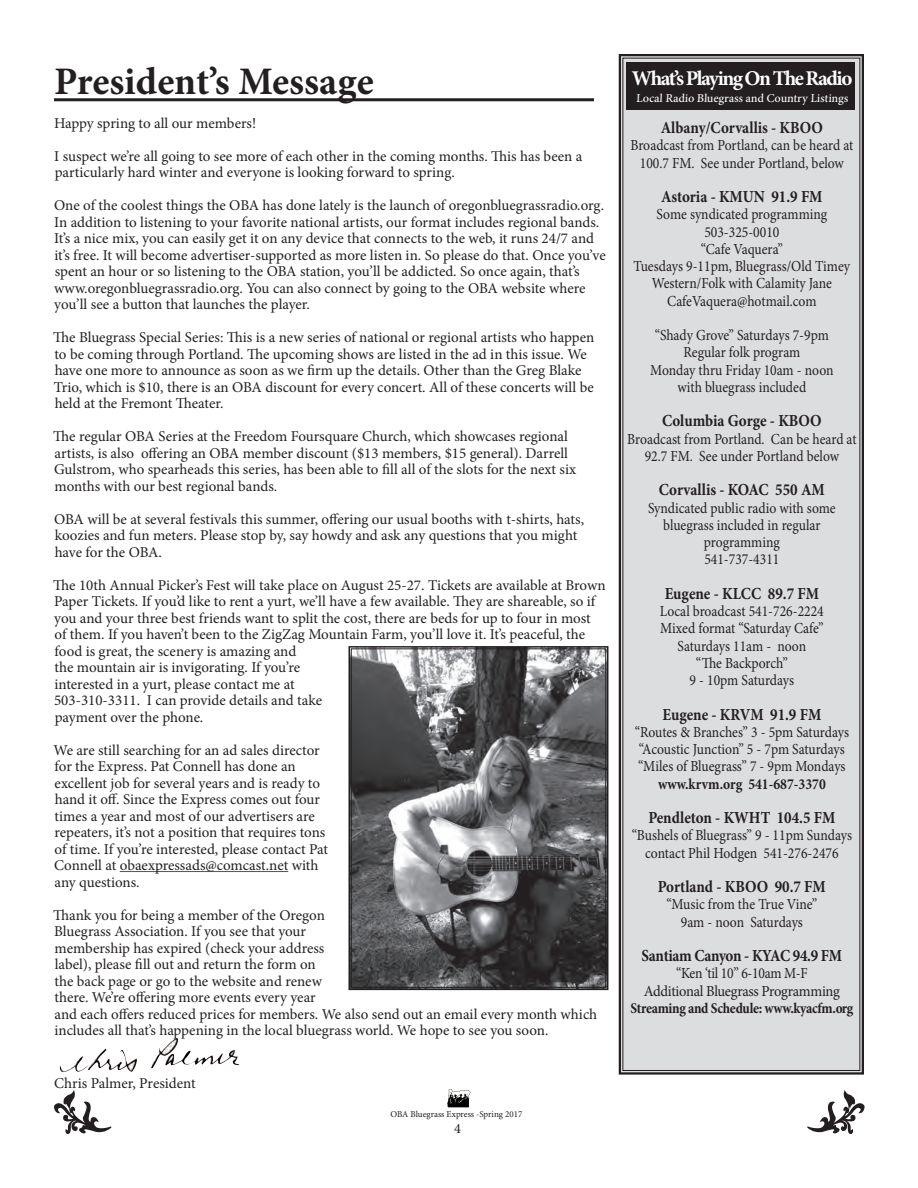
<style>
.page{position:relative;width:918px;height:1188px;background:#fff}
.page>*{position:absolute;margin:0;border:0;box-sizing:border-box;transform-origin:0 0}
.t1{font:700 39px "Minion Pro";color:#231f20}
.t2{font:700 21px "Minion Pro";letter-spacing:-.07em;color:#fff}
.t3{font:700 16.8px "Minion Pro";color:#231f20;scale:.89 1}
.t4{font:700 16.8px "Minion Pro";letter-spacing:-.025em;color:#231f20;scale:.89 1}
.t5{font:15.3px/17.2px "Minion Pro";color:#231f20;text-align:center;scale:.89 1}
.t6{font:15.3px/17.2px "Minion Pro";letter-spacing:-.02em;color:#231f20;text-align:center;scale:.89 1}
.t7{font:700 15.3px "Minion Pro";color:#231f20;scale:.89 1}
.t8{font:700 condensed 15.15px "Minion Pro";letter-spacing:-.02em;color:#231f20;scale:.95 1}
.t9{font:15px/16.5px "Minion Pro";letter-spacing:-.005em;color:#231f20}
.t10{font:14.25px "Minion Pro";color:#231f20}
.t11{font:500 12px "Minion Pro";color:#fff}
.t12{font:9px "Minion Pro";color:#231f20}
</style>
<div class="page">
<svg style="left:447px;top:1089px;width:23px;height:18px"></svg>
<svg style="left:54px;top:1090px;width:57px;height:44px"></svg>
<svg style="left:807px;top:1090px;width:58px;height:44px"></svg>
<hr style="left:54px;top:98px;width:540px;height:3px;background:#231f20">
<hr style="left:120px;top:871px;width:168px;height:1px;background:#3853a3">
<svg style="left:348px;top:646px;width:261px;height:345px;background:#656566"></svg>
<div style="left:351px;top:649px;width:255px;height:339px;border:1px solid #231f20"></div>
<img style="left:59px;top:1038px;width:181px;height:34px">
<div style="left:618px;top:54px;width:246px;height:1021px;background:#dcdddf"></div>
<div style="left:626px;top:62px;width:229px;height:48px;background:#231f20"></div>
<h1 class="t1" style="left:54px;top:54px;width:321px">President’s Message</h1>
<p class="t9" style="left:54px;top:115px;width:204px">Happy spring to all our members!</p>
<p class="t9" style="left:54px;top:148px;width:530px">I suspect we’re all going to see more of each other in the coming months. This has been a particularly hard winter and everyone is looking forward to spring.</p>
<p class="t9" style="left:54px;top:197px;width:553px">One of the coolest things the OBA has done lately is the launch of oregonbluegrassradio.org.<br>In addition to listening to your favorite national artists, our format includes regional bands.<br>It’s a nice mix, you can easily get it on any device that connects to the web, it runs 24/7 and it’s free. It will become advertiser-supported as more listen in. So please do that. Once you’ve spent an hour or so listening to the OBA station, you’ll be addicted. So once again, that’s www.oregonbluegrassradio.org. You can also connect by going to the OBA website where you’ll see a button that launches the player.</p>
<p class="t9" style="left:53px;top:329px;width:543px">The Bluegrass Special Series: This is a new series of national or regional artists who happen to be coming through Portland. The upcoming shows are listed in the ad in this issue. We have one more to announce as soon as we firm up the details. Other than the Greg Blake Trio, which is $10, there is an OBA discount for every concert. All of these concerts will be held at the Fremont Theater.</p>
<p class="t9" style="left:53px;top:428px;width:524px">The regular OBA Series at the Freedom Foursquare Church, which showcases regional artists, is also offering an OBA member discount ($13 members, $15 general). Darrell Gulstrom, who spearheads this series, has been able to fill all of the slots for the next six months with our best regional bands.</p>
<p class="t9" style="left:54px;top:511px;width:532px">OBA will be at several festivals this summer, offering our usual booths with t-shirts, hats, koozies and fun meters. Please stop by, say howdy and ask any questions that you might have for the OBA.</p>
<p class="t9" style="left:53px;top:577px;width:554px">The 10th Annual Picker’s Fest will take place on August 25-27. Tickets are available at Brown Paper Tickets. If you’d like to rent a yurt, we’ll have a few available. They are shareable, so if you and your three best friends want to split the cost, there are beds for up to four in most<br>of them. If you haven’t been to the ZigZag Mountain Farm, you’ll love it. It’s peaceful, the food is great, the scenery is amazing and<br>the mountain air is invigorating. If you’re<br>interested in a yurt, please contact me at<br>503-310-3311. I can provide details and take<br>payment over the phone.</p>
<p class="t9" style="left:54px;top:742px;width:276px">We are still searching for an ad sales director for the Express. Pat Connell has done an excellent job for several years and is ready to hand it off. Since the Express comes out four times a year and most of our advertisers are repeaters, it’s not a position that requires tons of time. If you’re interested, please contact Pat Connell at obaexpressads@comcast.net with any questions.</p>
<p class="t9" style="left:53px;top:907px;width:546px">Thank you for being a member of the Oregon<br>Bluegrass Association. If you see that your<br>membership has expired (check your address<br>label), please fill out and return the form on<br>the back page or go to the website and renew<br>there. We’re offering more events every year<br>and each offers reduced prices for members. We also send out an email every month which includes all that’s happening in the local bluegrass world. We hope to see you soon.</p>
<p class="t9" style="left:54px;top:1075px;width:143px">Chris Palmer, President</p>
<p class="t12" style="left:391px;top:1108px;width:133px">OBA Bluegrass Express -Spring 2017</p>
<p class="t10" style="left:454px;top:1119px;width:8px">4</p>
<h2 class="t2" style="left:632px;top:63px;width:222px">What’s Playing On The Radio</h2>
<p class="t11" style="left:636px;top:90px;width:214px">Local Radio Bluegrass and Country Listings</p>
<p class="t3" style="left:661px;top:116px;width:184px">Albany/Corvallis - KBOO</p>
<p class="t5" style="left:631px;top:137px;width:252px">Broadcast from Portland, can be heard at<br>100.7 FM. See under Portland, below</p>
<p class="t3" style="left:661px;top:185px;width:183px">Astoria - KMUN 91.9 FM</p>
<p class="t5" style="left:634px;top:206px;width:245px">Some syndicated programming<br>503-325-0010<br>“Cafe Vaquera”<br>Tuesdays 9-11pm, Bluegrass/Old Timey<br>Western/Folk with Calamity Jane<br>CafeVaquera@hotmail.com</p>
<p class="t5" style="left:650px;top:327px;width:208px">“Shady Grove” Saturdays 7-9pm<br>Regular folk program<br>Monday thru Friday 10am - noon with bluegrass included</p>
<p class="t3" style="left:662px;top:409px;width:181px">Columbia Gorge - KBOO</p>
<p class="t5" style="left:627px;top:430px;width:259px">Broadcast from Portland. Can be heard at<br>92.7 FM. See under Portland below</p>
<p class="t3" style="left:659px;top:478px;width:188px">Corvallis - KOAC 550 AM</p>
<p class="t5" style="left:648px;top:499px;width:212px">Syndicated public radio with some bluegrass included in regular programming<br>541-737-4311</p>
<p class="t3" style="left:665px;top:582px;width:175px">Eugene - KLCC 89.7 FM</p>
<p class="t5" style="left:660px;top:603px;width:186px">Local broadcast 541-726-2224<br>Mixed format “Saturday Cafe”<br>Saturdays 11am - noon<br>“The Backporch”<br>9 - 10pm Saturdays</p>
<p class="t3" style="left:662px;top:702px;width:180px">Eugene - KRVM 91.9 FM</p>
<p class="t5" style="left:635px;top:723px;width:242px;text-align:left">“Routes &amp; Branches” 3 - 5pm Saturdays “Acoustic Junction” 5 - 7pm Saturdays “Miles of Bluegrass” 7 - 9pm Mondays</p>
<p class="t7" style="left:658px;top:773px;width:190px">www.krvm.org 541-687-3370</p>
<p class="t3" style="left:648px;top:806px;width:212px">Pendleton - KWHT 104.5 FM</p>
<p class="t5" style="left:632px;top:827px;width:249px">“Bushels of Bluegrass” 9 - 11pm Sundays contact Phil Hodgen 541-276-2476</p>
<p class="t3" style="left:658px;top:875px;width:190px">Portland - KBOO 90.7 FM</p>
<p class="t5" style="left:666px;top:896px;width:171px">“Music from the True Vine”<br>9am - noon Saturdays</p>
<p class="t4" style="left:642px;top:944px;width:227px">Santiam Canyon - KYAC 94.9 FM</p>
<p class="t6" style="left:644px;top:965px;width:222px">“Ken ‘til 10” 6-10am M-F<br>Additional Bluegrass Programming</p>
<p class="t8" style="left:631px;top:998px;width:236px">Streaming and Schedule: www.kyacfm.org</p>
</div>
